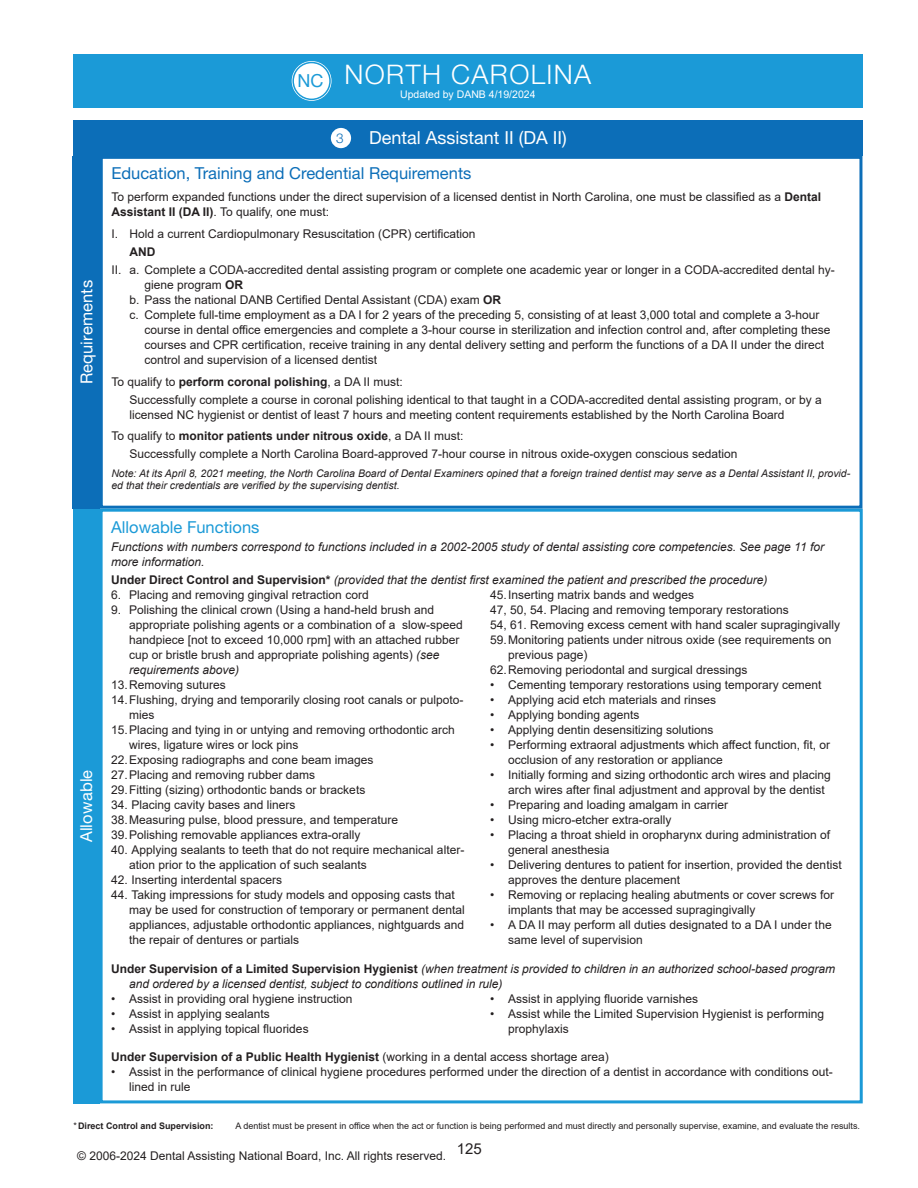
<style>
.page{position:relative;width:918px;height:1188px;background:#fff}
.page>*{position:absolute;margin:0;border:0;box-sizing:border-box;transform-origin:0 0}
.t1{font:300 27px "Helvetica Neue LT Std";letter-spacing:.05em;color:#fff}
.t2{font:18px "Helvetica Neue LT Std";color:#fff}
.t3{font:18px "Helvetica Neue LT Std";color:#1b9ad7}
.t4{font:16.5px "Helvetica Neue LT Std";color:#0c6eb8}
.t5{font:16.5px "Helvetica Neue LT Std";letter-spacing:.01em;color:#fff}
.t6{font:16.5px "Helvetica Neue LT Std";color:#1b9ad7}
.t7{font:15px "Arial";color:#231f20}
.t8{font:300 13.5px "Helvetica Neue LT Std";color:#0c6eb8}
.t9{font:12px/15px "Arial";color:#231f20}
.t10{font:italic 12px/15px "Arial";color:#231f20}
.t11{font:700 12px "Arial";color:#231f20}
.t12{font:italic 10.5px/12px "Arial";color:#231f20}
.t13{font:10.5px "Arial";color:#fff}
.t14{font:9px "Arial";color:#231f20}
.t15{font:700 9px "Arial";color:#231f20}
.s1{font-weight:700}
.s2{font-weight:700;font-style:normal}
.s3{font-style:italic}
.s4{font-weight:400}
</style>
<div class="page">
<div style="left:100px;top:156px;width:762px;height:353px;border:3px solid #0c6eb8"></div>
<div style="left:100px;top:509px;width:763px;height:594px;border:3px solid #1b9ad7"></div>
<div style="left:73px;top:156px;width:27px;height:353px;background:#0c6eb8"></div>
<div style="left:73px;top:509px;width:27px;height:594px;background:#1b9ad7"></div>
<div style="left:73px;top:120px;width:790px;height:36px;background:#0c6eb8"></div>
<div style="left:331px;top:128px;width:20px;height:20px;background:#fff;border-radius:50%"></div>
<div style="left:73px;top:54px;width:790px;height:54px;background:#1b9ad7"></div>
<svg style="left:292px;top:61px;width:40px;height:40px"></svg>
<div style="left:289px;top:59px;width:45px;height:44px;border:1px solid #1b9ad7;border-radius:50%"></div>
<div style="left:292px;top:62px;width:39px;height:38px;border:1px solid #1b9ad7;border-radius:50%"></div>
<h3 class="t5" style="left:81px;top:384px;width:106px;rotate:-90deg">Requirements</h3>
<h3 class="t5" style="left:80px;top:842px;width:74px;rotate:-90deg">Allowable</h3>
<h2 class="t3" style="left:297px;top:74px;width:27px">NC</h2>
<h1 class="t1" style="left:344px;top:64px;width:248px">NORTH CAROLINA</h1>
<p class="t13" style="left:400px;top:88px;width:137px">Updated by DANB 4/19/2024</p>
<p class="t8" style="left:336px;top:133px;width:9px">3</p>
<h2 class="t2" style="left:369px;top:131px;width:199px">Dental Assistant II (DA II)</h2>
<h3 class="t4" style="left:111px;top:167px;width:362px">Education, Training and Credential Requirements</h3>
<p class="t9" style="left:111px;top:189px;width:711px">To perform expanded functions under the direct supervision of a licensed dentist in North Carolina, one must be classified as a <span class="s1">Dental<br>Assistant II (DA II)</span>. To qualify, one must:</p>
<p class="t9" style="left:111px;top:226px;width:366px">I. Hold a current Cardiopulmonary Resuscitation (CPR) certification</p>
<p class="t11" style="left:129px;top:245px;width:27px">AND</p>
<p class="t9" style="left:111px;top:262px;width:725px">II. a. Complete a CODA-accredited dental assisting program or complete one academic year or longer in a CODA-accredited dental hy-</p>
<p class="t9" style="left:144px;top:277px;width:100px">giene program <span class="s1">OR</span></p>
<p class="t9" style="left:129px;top:292px;width:373px">b. Pass the national DANB Certified Dental Assistant (CDA) exam <span class="s1">OR</span></p>
<p class="t9" style="left:129px;top:307px;width:692px">c. Complete full-time employment as a DA I for 2 years of the preceding 5, consisting of at least 3,000 total and complete a 3-hour</p>
<p class="t9" style="left:144px;top:322px;width:688px">course in dental office emergencies and complete a 3-hour course in sterilization and infection control and, after completing these</p>
<p class="t9" style="left:144px;top:337px;width:681px">courses and CPR certification, receive training in any dental delivery setting and perform the functions of a DA II under the direct</p>
<p class="t9" style="left:144px;top:352px;width:234px">control and supervision of a licensed dentist</p>
<p class="t9" style="left:129px;top:372px;width:694px;line-height:18px;text-indent:-18px">To qualify to <span class="s1">perform coronal polishing</span>, a DA II must:<br>Successfully complete a course in coronal polishing identical to that taught in a CODA-accredited dental assisting program, or by a</p>
<p class="t9" style="left:111px;top:403px;width:674px;line-height:21.8px;text-indent:18px">licensed NC hygienist or dentist of least 7 hours and meeting content requirements established by the North Carolina Board<br>To qualify to <span class="s1">monitor patients under nitrous oxide</span>, a DA II must:</p>
<p class="t9" style="left:129px;top:447px;width:610px">Successfully complete a North Carolina Board-approved 7-hour course in nitrous oxide-oxygen conscious sedation</p>
<p class="t12" style="left:111px;top:467px;width:740px">Note: At its April 8, 2021 meeting, the North Carolina Board of Dental Examiners opined that a foreign trained dentist may serve as a Dental Assistant II, provid&shy;ed that their credentials are verified by the supervising dentist.</p>
<h3 class="t6" style="left:111px;top:521px;width:150px">Allowable Functions</h3>
<p class="t10" style="left:111px;top:540px;width:714px">Functions with numbers correspond to functions included in a 2002-2005 study of dental assisting core competencies. See page 11 for more information.</p>
<p class="t10" style="left:111px;top:573px;width:658px"><span class="s2">Under Direct Control and Supervision*</span> (provided that the dentist first examined the patient and prescribed the procedure)</p>
<p class="t9" style="left:111px;top:588px;width:259px">6. Placing and removing gingival retraction cord</p>
<p class="t9" style="left:129px;top:603px;width:335px;text-indent:-18px">9. Polishing the clinical crown (Using a hand-held brush and appropriate polishing agents or a combination of a slow-speed handpiece [not to exceed 10,000 rpm] with an attached rubber cup or bristle brush and appropriate polishing agents) <span class="s3">(see requirements above)</span></p>
<p class="t9" style="left:111px;top:678px;width:116px">13. Removing sutures</p>
<p class="t9" style="left:129px;top:693px;width:336px;text-indent:-18px">14. Flushing, drying and temporarily closing root canals or pulpoto&shy;mies</p>
<p class="t9" style="left:129px;top:723px;width:327px;text-indent:-18px">15. Placing and tying in or untying and removing orthodontic arch wires, ligature wires or lock pins</p>
<p class="t9" style="left:111px;top:753px;width:264px">22. Exposing radiographs and cone beam images</p>
<p class="t9" style="left:111px;top:768px;width:206px">27. Placing and removing rubber dams</p>
<p class="t9" style="left:111px;top:783px;width:256px">29. Fitting (sizing) orthodontic bands or brackets</p>
<p class="t9" style="left:111px;top:798px;width:186px">34. Placing cavity bases and liners</p>
<p class="t9" style="left:111px;top:813px;width:288px">38. Measuring pulse, blood pressure, and temperature</p>
<p class="t9" style="left:111px;top:828px;width:251px">39. Polishing removable appliances extra-orally</p>
<p class="t9" style="left:129px;top:843px;width:337px;text-indent:-18px">40. Applying sealants to teeth that do not require mechanical alter&shy;ation prior to the application of such sealants</p>
<p class="t9" style="left:111px;top:873px;width:172px">42. Inserting interdental spacers</p>
<p class="t9" style="left:129px;top:888px;width:337px;text-indent:-18px">44. Taking impressions for study models and opposing casts that may be used for construction of temporary or permanent dental appliances, adjustable orthodontic appliances, nightguards and the repair of dentures or partials</p>
<p class="t9" style="left:490px;top:588px;width:352px">45. Inserting matrix bands and wedges<br>47, 50, 54. Placing and removing temporary restorations<br>54, 61. Removing excess cement with hand scaler supragingivally</p>
<p class="t9" style="left:508px;top:633px;width:325px;text-indent:-18px">59. Monitoring patients under nitrous oxide (see requirements on previous page)</p>
<p class="t9" style="left:490px;top:663px;width:259px">62. Removing periodontal and surgical dressings</p>
<p class="t9" style="left:490px;top:678px;width:333px">• Cementing temporary restorations using temporary cement</p>
<p class="t9" style="left:490px;top:693px;width:228px">• Applying acid etch materials and rinses</p>
<p class="t9" style="left:490px;top:708px;width:151px">• Applying bonding agents</p>
<p class="t9" style="left:490px;top:723px;width:225px">• Applying dentin desensitizing solutions</p>
<p class="t9" style="left:508px;top:738px;width:323px;text-indent:-18px">• Performing extraoral adjustments which affect function, fit, or occlusion of any restoration or appliance</p>
<p class="t9" style="left:508px;top:768px;width:324px;text-indent:-18px">• Initially forming and sizing orthodontic arch wires and placing arch wires after final adjustment and approval by the dentist</p>
<p class="t9" style="left:490px;top:798px;width:240px">• Preparing and loading amalgam in carrier</p>
<p class="t9" style="left:490px;top:813px;width:183px">• Using micro-etcher extra-orally</p>
<p class="t9" style="left:508px;top:828px;width:324px;text-indent:-18px">• Placing a throat shield in oropharynx during administration of general anesthesia</p>
<p class="t9" style="left:508px;top:858px;width:335px;text-indent:-18px">• Delivering dentures to patient for insertion, provided the dentist approves the denture placement</p>
<p class="t9" style="left:508px;top:888px;width:328px;text-indent:-18px">• Removing or replacing healing abutments or cover screws for implants that may be accessed supragingivally</p>
<p class="t9" style="left:508px;top:918px;width:325px;text-indent:-18px">• A DA II may perform all duties designated to a DA I under the same level of supervision</p>
<p class="t10" style="left:129px;top:961px;width:707px;text-indent:-18px"><span class="s2">Under Supervision of a Limited Supervision Hygienist</span> (when treatment is provided to children in an authorized school-based program and ordered by a licensed dentist, subject to conditions outlined in rule)</p>
<p class="t9" style="left:111px;top:991px;width:243px">• Assist in providing oral hygiene instruction</p>
<p class="t9" style="left:111px;top:1006px;width:160px">• Assist in applying sealants</p>
<p class="t9" style="left:111px;top:1021px;width:199px">• Assist in applying topical fluorides</p>
<p class="t9" style="left:490px;top:991px;width:210px">• Assist in applying fluoride varnishes</p>
<p class="t9" style="left:508px;top:1006px;width:318px;text-indent:-18px">• Assist while the Limited Supervision Hygienist is performing prophylaxis</p>
<p class="t11" style="left:111px;top:1050px;width:499px">Under Supervision of a Public Health Hygienist <span class="s4">(working in a dental access shortage area)</span></p>
<p class="t9" style="left:129px;top:1065px;width:705px;text-indent:-18px">• Assist in the performance of clinical hygiene procedures performed under the direction of a dentist in accordance with conditions out&shy;lined in rule</p>
<p class="t15" style="left:73px;top:1121px;width:142px"><span class="s4">*</span> Direct Control and Supervision:</p>
<p class="t14" style="left:235px;top:1121px;width:626px">A dentist must be present in office when the act or function is being performed and must directly and personally supervise, examine, and evaluate the results.</p>
<p class="t9" style="left:77px;top:1148px;width:371px">© 2006-2024 Dental Assisting National Board, Inc. All rights reserved.</p>
<p class="t7" style="left:457px;top:1140px;width:27px">125</p>
</div>
